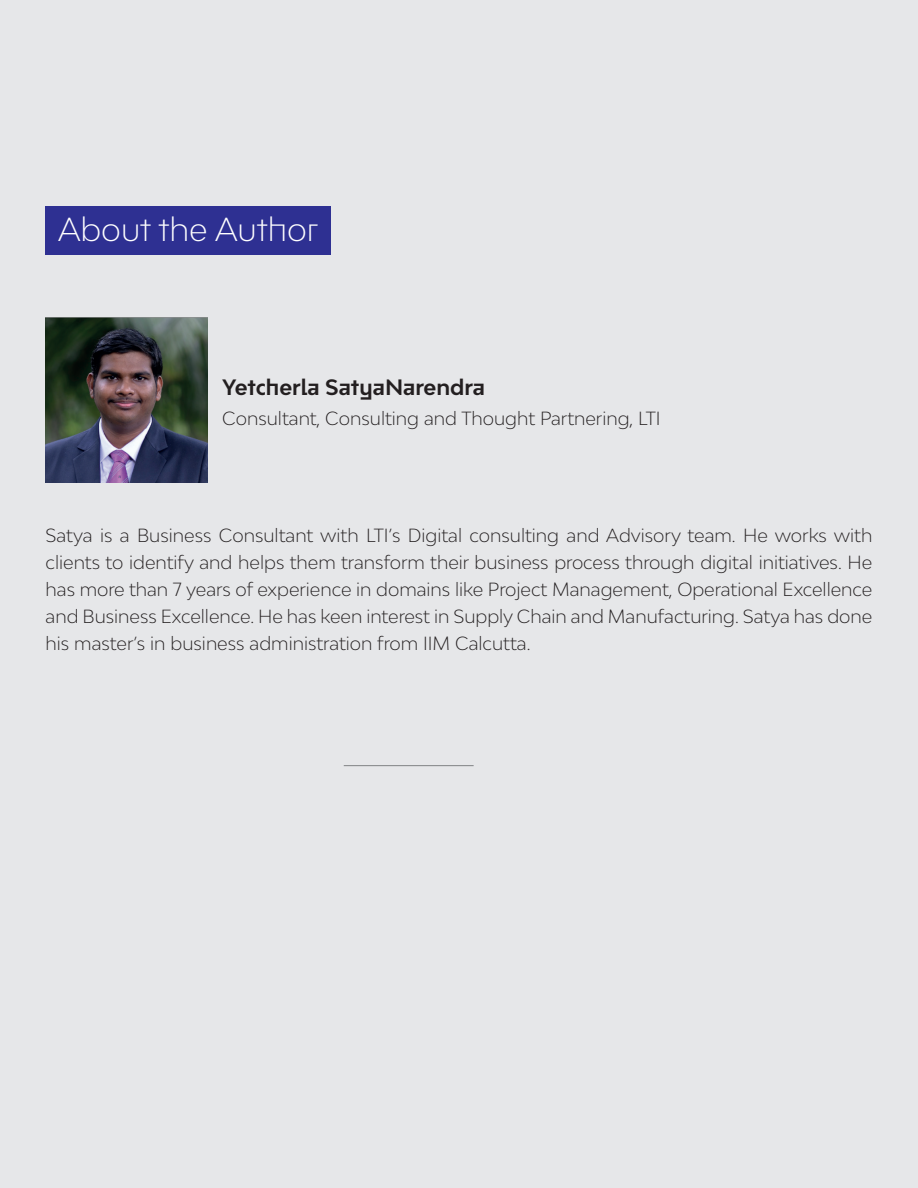
<style>
.page{position:relative;width:918px;height:1188px;background:#e6e7e9}
.page>*{position:absolute;margin:0;border:0;box-sizing:border-box;transform-origin:0 0}
.t1{font:300 31.5px "Bw Modelica LTI";color:#fff}
.t2{font:700 21px "Bw Modelica LTI";color:#231f20}
.t3{font:300 18px/27px "Bw Modelica";color:#231f20;text-align:justify}
</style>
<div class="page">
<div style="left:45px;top:206px;width:286px;height:49px;background:#2e3092"></div>
<img style="left:45px;top:318px;width:162px;height:164px">
<hr style="left:344px;top:765px;width:130px;height:1px;background:#808285">
<h1 class="t1" style="left:58px;top:209px;width:262px">About the Author</h1>
<p class="t2" style="left:222px;top:373px;width:264px">Yetcherla SatyaNarendra</p>
<p class="t3" style="left:222px;top:404px;width:440px">Consultant, Consulting and Thought Partnering, LTI</p>
<p class="t3" style="left:46px;top:521px;width:828px">Satya is a Business Consultant with LTI’s Digital consulting and Advisory team. He works with clients to identify and helps them transform their business process through digital initiatives. He has more than 7 years of experience in domains like Project Management, Operational Excellence and Business Excellence. He has keen interest in Supply Chain and Manufacturing. Satya has done his master’s in business administration from IIM Calcutta.</p>
</div>
